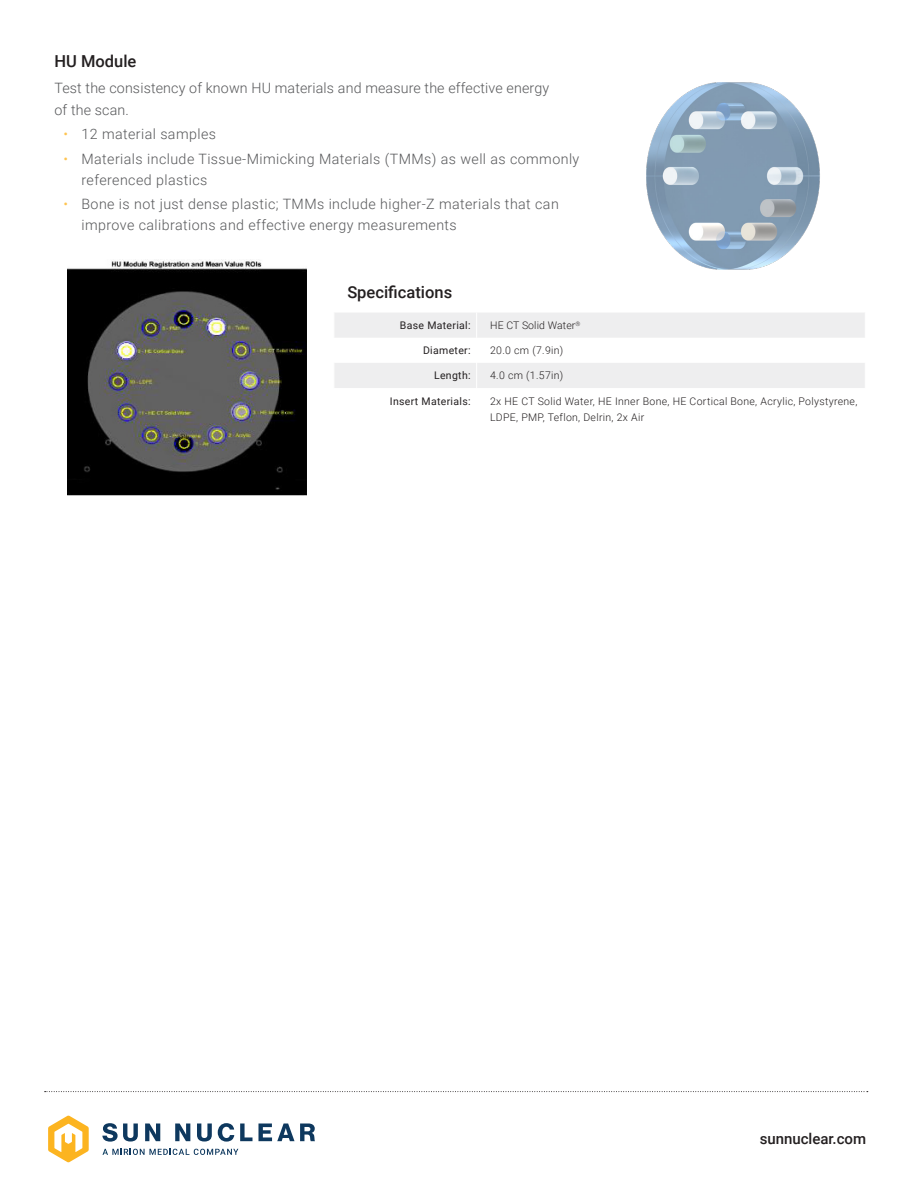
<style>
.page{position:relative;width:918px;height:1188px;background:#fff}
.page>*{position:absolute;margin:0;border:0;box-sizing:border-box;transform-origin:0 0}
.Copy_Subhead{font:500 16.5px "Roboto";color:#231f20}
.t1{font:500 15px "Roboto";color:#231f20}
.Body_Copy{font:300 14.25px/21px "Roboto";letter-spacing:.03em;color:#57585a}
.Body_Copy-2{font:300 14.25px/21.8px "Roboto";letter-spacing:.01em;color:#57585a}
.Specs_-_Table_Right{font:300 10.5px/16.5px "Roboto";letter-spacing:.03em;color:#231f20}
.Specs_-_Table_Left_C{font:10.5px "Roboto";letter-spacing:.03em;color:#231f20}
.Specs_-_Table_Right-2{font:300 10.5px "Roboto";letter-spacing:.01em;color:#231f20}
.s1{color:#fec451}
</style>
<div class="page">
<svg style="left:334px;top:313px;width:531px;height:75px"></svg>
<img style="left:646px;top:82px;width:174px;height:188px">
<img style="left:67px;top:260px;width:239px;height:235px">
<svg style="left:48px;top:1116px;width:41px;height:46px"></svg>
<svg style="left:102px;top:1149px;width:136px;height:6px"></svg>
<svg style="left:102px;top:1123px;width:36px;height:19px"></svg>
<svg style="left:145px;top:1124px;width:15px;height:17px"></svg>
<svg style="left:175px;top:1124px;width:15px;height:17px"></svg>
<svg style="left:197px;top:1124px;width:15px;height:18px"></svg>
<svg style="left:218px;top:1123px;width:16px;height:19px"></svg>
<svg style="left:240px;top:1124px;width:75px;height:17px"></svg>
<svg style="left:45px;top:1091px;width:823px;height:1px"></svg>
<p class="Copy_Subhead" style="left:54px;top:50px;width:83px">HU Module</p>
<p class="Body_Copy-2" style="left:54px;top:77px;width:496px">Test the consistency of known HU materials and measure the effective energy of the scan.</p>
<p class="Body_Copy" style="left:63px;top:123px;width:154px"><span class="s1">•</span> 12 material samples</p>
<p class="Body_Copy" style="left:81px;top:148px;width:499px;text-indent:-18px"><span class="s1">•</span> Materials include Tissue-Mimicking Materials (TMMs) as well as commonly referenced plastics</p>
<p class="Body_Copy" style="left:81px;top:193px;width:479px;text-indent:-18px"><span class="s1">•</span> Bone is not just dense plastic; TMMs include higher-Z materials that can improve calibrations and effective energy measurements</p>
<p class="Copy_Subhead" style="left:347px;top:281px;width:106px">Specifications</p>
<p class="Specs_-_Table_Left_C" style="left:400px;top:318px;width:72px">Base Material:</p>
<p class="Specs_-_Table_Right-2" style="left:490px;top:318px;width:92px">HE CT Solid Water<sup>®</sup></p>
<p class="Specs_-_Table_Left_C" style="left:423px;top:343px;width:49px">Diameter:</p>
<p class="Specs_-_Table_Right" style="left:490px;top:342px;width:75px">20.0 cm (7.9in)</p>
<p class="Specs_-_Table_Left_C" style="left:434px;top:368px;width:38px">Length:</p>
<p class="Specs_-_Table_Right" style="left:490px;top:367px;width:75px">4.0 cm (1.57in)</p>
<p class="Specs_-_Table_Left_C" style="left:390px;top:393px;width:82px">Insert Materials:</p>
<p class="Specs_-_Table_Right" style="left:490px;top:392px;width:369px">2x HE CT Solid Water, HE Inner Bone, HE Cortical Bone, Acrylic, Polystyrene,<br>LDPE, PMP, Teflon, Delrin, 2x Air</p>
<p class="t1" style="left:760px;top:1128px;width:108px">sunnuclear.com</p>
</div>
